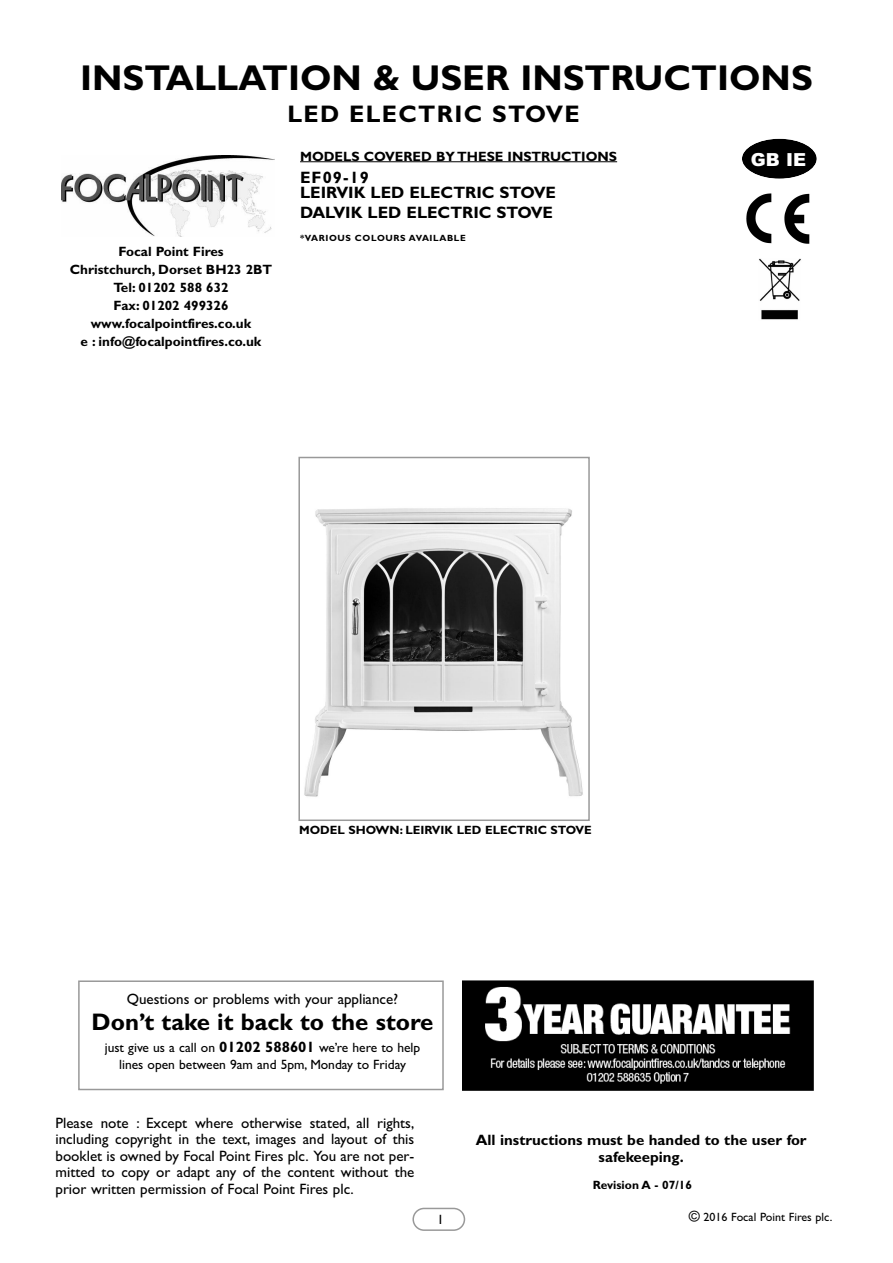
<style>
.page{position:relative;width:893px;height:1263px;background:#fff}
.page>*{position:absolute;margin:0;border:0;box-sizing:border-box;transform-origin:0 0}
.t1{font:700 36px "Gill Sans";color:#000}
.t2{font:700 24px "Gill Sans";color:#000}
.t3{font:700 24px "Gill Sans";letter-spacing:.055em;color:#000}
.t4{font:900 18px "Arial";color:#fff}
.t5{font:700 16.5px/15.1px "Gill Sans";color:#000}
.t6{font:15px/16.5px "Gill Sans";color:#000;text-align:justify}
.t7{font:700 15px/16.5px "Gill Sans";color:#000;text-align:center}
.t8{font:700 13.5px/18px "Gill Sans";color:#000;text-align:center}
.t9{font:13.5px/17px "Gill Sans";color:#000;text-align:center}
.t10{font:700 12px "Gill Sans";color:#000}
.t11{font:12px "Gill Sans";color:#000}
.t12{font:700 9px "Gill Sans";letter-spacing:.065em;color:#000}
.s1{font-weight:700;font-size:15px}
.s2{font-size:15px}
</style>
<div class="page">
<hr style="left:300px;top:161px;width:317px;height:1px;background:#000">
<svg style="left:412px;top:1208px;width:53px;height:23px"></svg>
<img style="left:304px;top:508px;width:279px;height:289px">
<div style="left:298px;top:457px;width:292px;height:364px;border:2px solid #999"></div>
<img style="left:759px;top:259px;width:42px;height:61px">
<svg style="left:742px;top:138px;width:75px;height:41px"></svg>
<img style="left:746px;top:193px;width:64px;height:51px">
<img style="left:62px;top:156px;width:213px;height:81px">
<div style="left:78px;top:980px;width:366px;height:110px;border:2px solid #999"></div>
<img style="left:462px;top:980px;width:351px;height:110px">
<h1 class="t1" style="left:80px;top:56px;width:734px">INSTALLATION &amp; USER INSTRUCTIONS</h1>
<p class="t8" style="left:70px;top:242px;width:204px">Focal Point Fires<br>Christchurch, Dorset BH23 2BT<br>Tel: 01202 588 632<br>Fax: 01202 499326 www.focalpointfires.co.uk<br>e : info@focalpointfires.co.uk</p>
<h2 class="t3" style="left:287px;top:99px;width:294px">LED ELECTRIC STOVE</h2>
<p class="t8" style="left:300px;top:147px;width:319px">MODELS COVERED BY THESE INSTRUCTIONS</p>
<p class="t5" style="left:300px;top:170px;width:258px">EF09-19<br>LEIRVIK LED ELECTRIC STOVE</p>
<p class="t5" style="left:300px;top:205px;width:255px">DALVIK LED ELECTRIC STOVE</p>
<p class="t12" style="left:300px;top:233px;width:167px">*VARIOUS COLOURS AVAILABLE</p>
<p class="t4" style="left:751px;top:149px;width:57px">GB IE</p>
<p class="t10" style="left:299px;top:822px;width:294px">MODEL SHOWN: LEIRVIK LED ELECTRIC STOVE</p>
<p class="t6" style="left:127px;top:991px;width:273px">Questions or problems with your appliance?</p>
<h2 class="t2" style="left:92px;top:1008px;width:343px">Don’t take it back to the store</h2>
<p class="t9" style="left:105px;top:1039px;width:317px">just give us a call on <span class="s1">01202 588601</span> we’re here to help lines open between 9am and 5pm, Monday to Friday</p>
<p class="t6" style="left:55px;top:1114px;width:360px">Please note : Except where otherwise stated, all rights, including copyright in the text, images and layout of this booklet is owned by Focal Point Fires plc. You are not per&shy;mitted to copy or adapt any of the content without the prior written permission of Focal Point Fires plc.</p>
<p class="t9" style="left:437px;top:1211px;width:8px">1</p>
<p class="t7" style="left:476px;top:1132px;width:332px">All instructions must be handed to the user for safekeeping.</p>
<p class="t10" style="left:593px;top:1177px;width:101px">Revision A - 07/16</p>
<p class="t11" style="left:689px;top:1210px;width:145px"><span class="s2">©</span> 2016 Focal Point Fires plc.</p>
</div>
